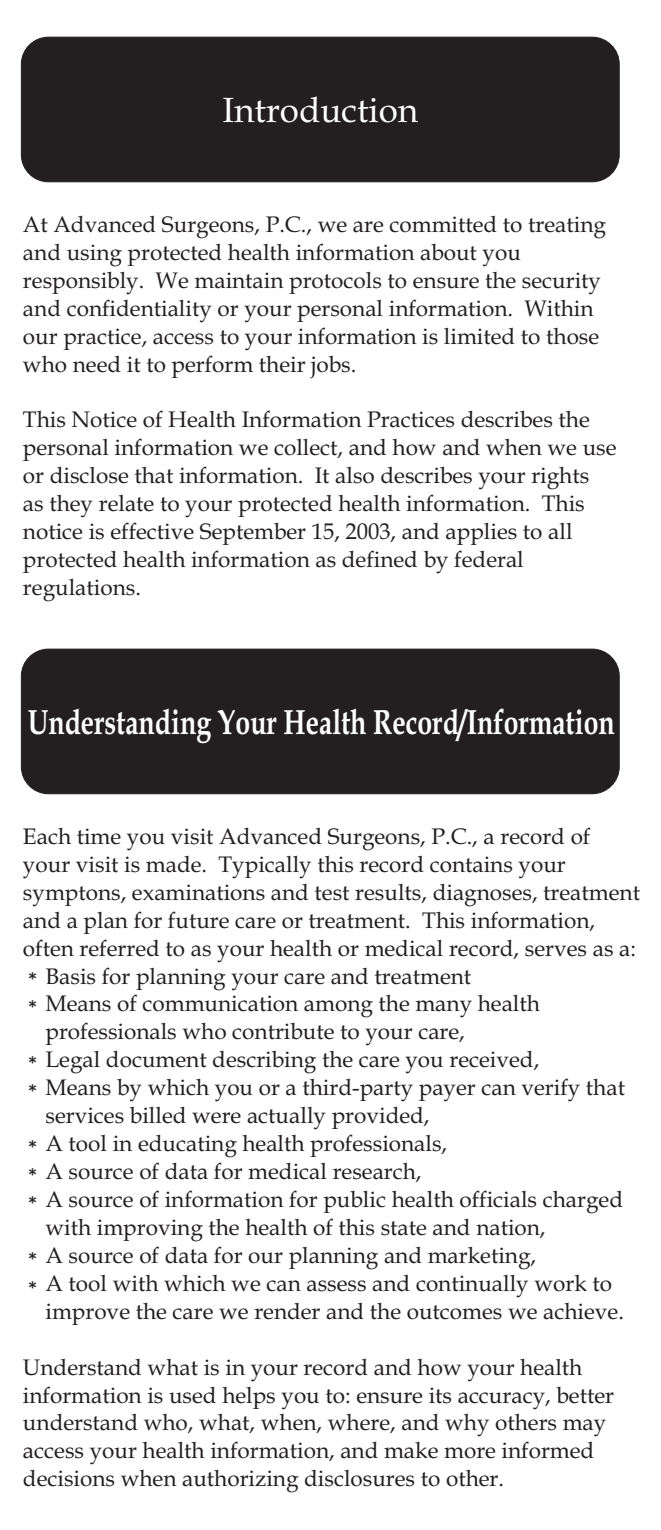
<style>
.page{position:relative;width:661px;height:1530px;background:#fff}
.page>*{position:absolute;margin:0;border:0;box-sizing:border-box;transform-origin:0 0}
.t1{font:700 35px "Book Antiqua";color:#fff;scale:.76 1}
.t2{font:35px "Book Antiqua";color:#fff}
.t3{font:22.5px/28px "Book Antiqua";color:#231f20}
.t4{font:700 22.5px/28px "Quicksand";color:#231f20}
</style>
<div class="page">
<div style="left:21px;top:37px;width:598px;height:145px;background:#231f20;border:1px solid #231f20;border-radius:27px"></div>
<div style="left:21px;top:649px;width:598px;height:145px;background:#231f20;border:1px solid #231f20;border-radius:27px"></div>
<h1 class="t2" style="left:222px;top:97px;width:197px">Introduction</h1>
<p class="t3" style="left:23px;top:213px;width:584px">At Advanced Surgeons, P.C., we are committed to treating and using protected health information about you responsibly. We maintain protocols to ensure the security and confidentiality or your personal information. Within our practice, access to your information is limited to those who need it to perform their jobs.</p>
<p class="t3" style="left:23px;top:408px;width:594px">This Notice of Health Information Practices describes the personal information we collect, and how and when we use or disclose that information. It also describes your rights<br>as they relate to your protected health information. This notice is effective September 15, 2003, and applies to all protected health information as defined by federal regulations.</p>
<h1 class="t1" style="left:28px;top:709px;width:773px">Understanding Your Health Record/Information</h1>
<p class="t3" style="left:23px;top:825px;width:568px">Each time you visit Advanced Surgeons, P.C., a record of</p>
<p class="t3" style="left:23px;top:853px;width:544px">your visit is made. Typically this record contains your</p>
<p class="t3" style="left:23px;top:881px;width:618px">symptons, examinations and test results, diagnoses, treatment</p>
<p class="t3" style="left:23px;top:909px;width:573px">and a plan for future care or treatment. This information,</p>
<p class="t3" style="left:23px;top:937px;width:614px">often referred to as your health or medical record, serves as a:</p>
<p class="t3" style="left:45px;top:965px;width:427px">Basis for planning your care and treatment</p>
<p class="t3" style="left:45px;top:992px;width:495px">Means of communication among the many health</p>
<p class="t3" style="left:45px;top:1020px;width:420px">professionals who contribute to your care,</p>
<p class="t3" style="left:45px;top:1048px;width:495px">Legal document describing the care you received,</p>
<p class="t3" style="left:45px;top:1076px;width:580px">Means by which you or a third-party payer can verify that</p>
<p class="t3" style="left:45px;top:1104px;width:385px">services billed were actually provided,</p>
<p class="t3" style="left:45px;top:1132px;width:403px">A tool in educating health professionals,</p>
<p class="t3" style="left:45px;top:1160px;width:377px">A source of data for medical research,</p>
<p class="t3" style="left:45px;top:1188px;width:578px">A source of information for public health officials charged</p>
<p class="t3" style="left:45px;top:1216px;width:501px">with improving the health of this state and nation,</p>
<p class="t3" style="left:45px;top:1244px;width:491px">A source of data for our planning and marketing,</p>
<p class="t3" style="left:45px;top:1272px;width:567px">A tool with which we can assess and continually work to</p>
<p class="t3" style="left:45px;top:1300px;width:579px">improve the care we render and the outcomes we achieve.</p>
<p class="t3" style="left:23px;top:1356px;width:592px">Understand what is in your record and how your health information is used helps you to: ensure its accuracy, better understand who, what, when, where, and why others may access your health information, and make more informed decisions when authorizing disclosures to other.</p>
<p class="t4" style="left:27px;top:966px;width:11px">* *</p>
<p class="t4" style="left:27px;top:1050px;width:11px">* *</p>
<p class="t4" style="left:27px;top:1134px;width:11px;text-align:justify">* * *</p>
<p class="t4" style="left:27px;top:1246px;width:11px">* *</p>
</div>
